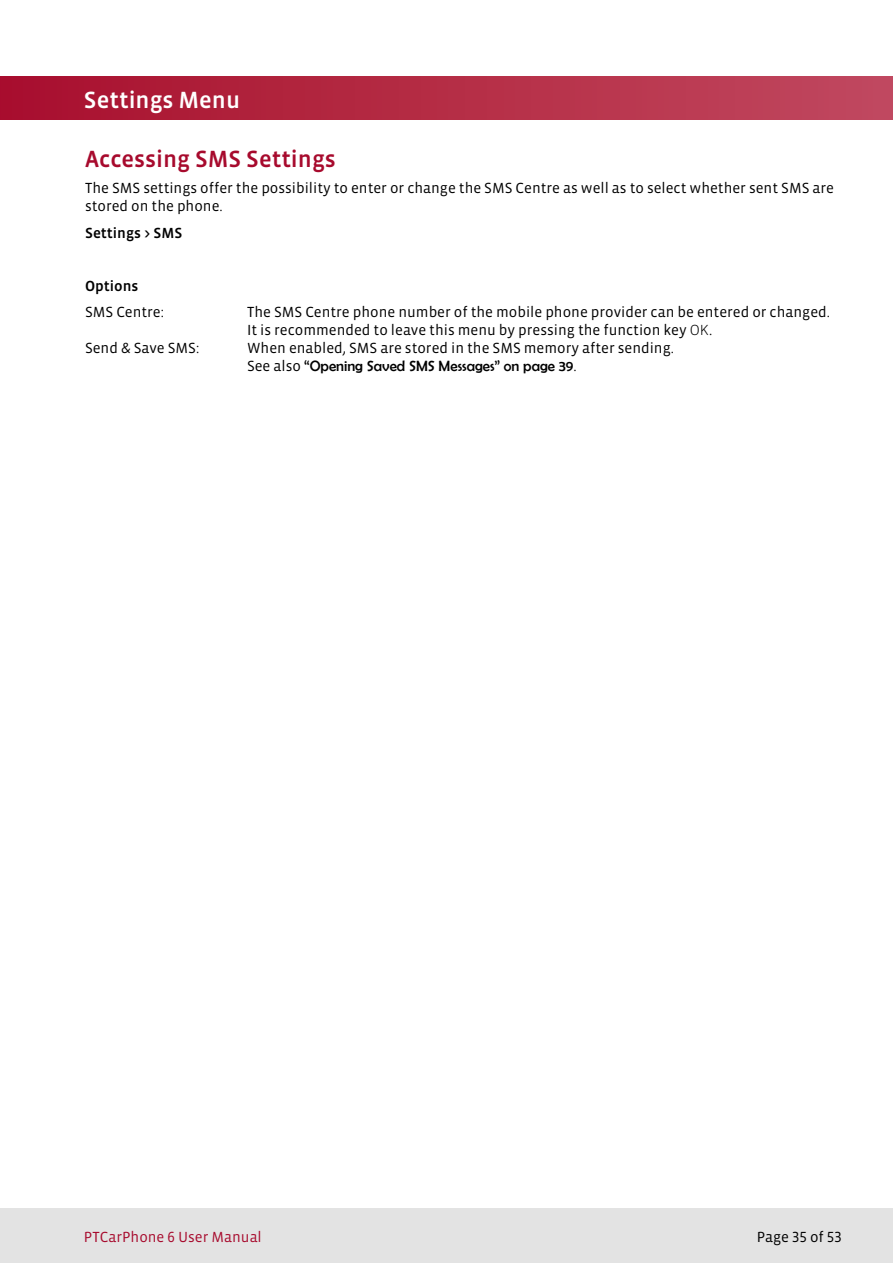
<style>
.page{position:relative;width:893px;height:1263px;background:#fff}
.page>*{position:absolute;margin:0;border:0;box-sizing:border-box;transform-origin:0 0}
.t1{font:24px "Vista Sans Med";color:#a70a2d}
.t2{font:24px "Vista Sans Med";color:#fff}
.t3{font:15px/18px "Vista Sans";color:#000}
.t4{font:15px "Berlin Sans FB";color:#000}
.t5{font:15px "Vista Sans";color:#a70a2d}
.t6{font:15px "Vista Sans Med";color:#000}
.s1{font-weight:300}
.s2{font-family:"Vista Sans"}
.s3{font-family:"Vista Sans Alt"}
</style>
<div class="page">
<div style="left:0;top:77px;width:893px;height:42px;background:linear-gradient(to right,#a8102d,#c1495f)"></div>
<div style="left:0;top:1209px;width:893px;height:54px;background:#e3e3e3"></div>
<h1 class="t2" style="left:84px;top:87px;width:158px">Settings Menu</h1>
<h1 class="t1" style="left:85px;top:146px;width:252px">Accessing SMS Settings</h1>
<p class="t3" style="left:85px;top:179px;width:750px">The SMS settings offer the possibility to enter or change the SMS Centre as well as to select whether sent SMS are stored on the phone.</p>
<p class="t6" style="left:85px;top:225px;width:99px">Settings &gt; SMS</p>
<p class="t6" style="left:85px;top:278px;width:55px">Options</p>
<p class="t3" style="left:85px;top:303px;width:80px">SMS Centre:</p>
<p class="t3" style="left:247px;top:303px;width:584px">The SMS Centre phone number of the mobile phone provider can be entered or changed.<br>It is recommended to leave this menu by pressing the function key <span class="s1">OK</span>.</p>
<p class="t3" style="left:85px;top:339px;width:116px">Send &amp; Save SMS:</p>
<p class="t3" style="left:247px;top:339px;width:428px">When enabled, SMS are stored in the SMS memory after sending.</p>
<p class="t4" style="left:247px;top:358px;width:329px"><span class="s2">See also</span> “Opening Saved SMS Messages” on page 39<span class="s3">.</span></p>
<p class="t5" style="left:84px;top:1229px;width:179px">PTCarPhone <span class="s3">6</span> User Manual</p>
<p class="t3" style="left:757px;top:1228px;width:87px">Page <span class="s3">35</span> of <span class="s3">53</span></p>
</div>
